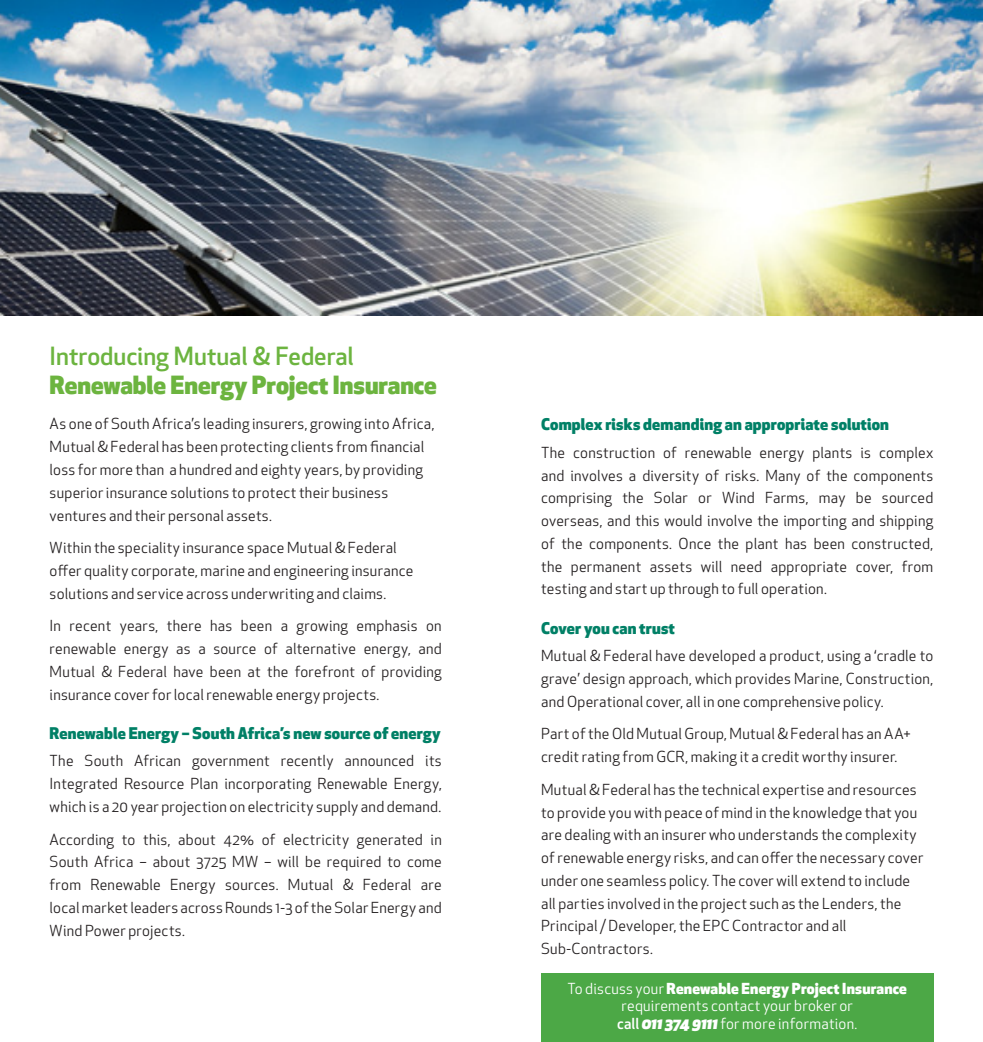
<style>
.page{position:relative;width:983px;height:1042px;background:#fff}
.page>*{position:absolute;margin:0;border:0;box-sizing:border-box;transform-origin:0 0}
.Heading_Body{font:800 24.5px/29.4px "Apex New";color:#6cb43f}
.body_heading{font:800 15.75px "Apex New";letter-spacing:.01em;color:#008066}
.body{font:14.88px/22.8px "Apex New";letter-spacing:.015em;color:#231f20;text-align:justify}
.body_heading-2{font:14.88px/17.5px "Apex New";letter-spacing:.015em;color:#fff;text-align:center}
.s1{font-weight:500}
.s2{font-weight:800}
.s3{font-weight:900;font-style:italic}
</style>
<div class="page">
<img style="left:0;top:0;width:982px;height:316px">
<div style="left:541px;top:973px;width:392px;height:69px;background:#4ca846"></div>
<p class="Heading_Body" style="left:50px;top:340px;width:388px"><span class="s1">Introducing Mutual &amp; Federal<br></span>Renewable Energy Project Insurance</p>
<p class="body" style="left:50px;top:413px;width:386px;text-align:left">As one of South Africa’s leading insurers, growing into Africa, Mutual &amp; Federal has been protecting clients from financial loss for more than a hundred and eighty years, by providing superior insurance solutions to protect their business ventures and their personal assets.</p>
<p class="body" style="left:50px;top:536px;width:365px;text-align:left">Within the speciality insurance space Mutual &amp; Federal offer quality corporate, marine and engineering insurance solutions and service across underwriting and claims.</p>
<p class="body" style="left:50px;top:614px;width:393px">In recent years, there has been a growing emphasis on renewable energy as a source of alternative energy, and Mutual &amp; Federal have been at the forefront of providing insurance cover for local renewable energy projects.</p>
<p class="body_heading" style="left:50px;top:722px;width:392px">Renewable Energy – South Africa’s new source of energy</p>
<p class="body" style="left:50px;top:750px;width:393px">The South African government recently announced its Integrated Resource Plan incorporating Renewable Energy, which is a 20 year projection on electricity supply and demand.</p>
<p class="body" style="left:50px;top:828px;width:393px">According to this, about 42% of electricity generated in South Africa – about 3725 MW – will be required to come from Renewable Energy sources. Mutual &amp; Federal are local market leaders across Rounds 1-3 of the Solar Energy and Wind Power projects.</p>
<p class="body_heading" style="left:541px;top:413px;width:349px">Complex risks demanding an appropriate solution</p>
<p class="body" style="left:541px;top:441px;width:393px">The construction of renewable energy plants is complex and involves a diversity of risks. Many of the components comprising the Solar or Wind Farms, may be sourced overseas, and this would involve the importing and shipping of the components. Once the plant has been constructed, the permanent assets will need appropriate cover, from testing and start up through to full operation.</p>
<p class="body_heading" style="left:541px;top:617px;width:135px">Cover you can trust</p>
<p class="body" style="left:541px;top:644px;width:393px">Mutual &amp; Federal have developed a product, using a ‘cradle to grave’ design approach, which provides Marine, Construction, and Operational cover, all in one comprehensive policy.</p>
<p class="body" style="left:541px;top:722px;width:371px">Part of the Old Mutual Group, Mutual &amp; Federal has an AA+ credit rating from GCR, making it a credit worthy insurer.</p>
<p class="body" style="left:541px;top:778px;width:383px;text-align:left">Mutual &amp; Federal has the technical expertise and resources to provide you with peace of mind in the knowledge that you are dealing with an insurer who understands the complexity of renewable energy risks, and can offer the necessary cover under one seamless policy. The cover will extend to include all parties involved in the project such as the Lenders, the Principal / Developer, the EPC Contractor and all Sub-Contractors.</p>
<p class="body_heading-2" style="left:567px;top:979px;width:341px">To discuss your <span class="s2">Renewable Energy Project Insurance </span>requirements contact your broker or<br><span class="s1">call</span> <span class="s3">011 374 9111</span> for more information.</p>
</div>
